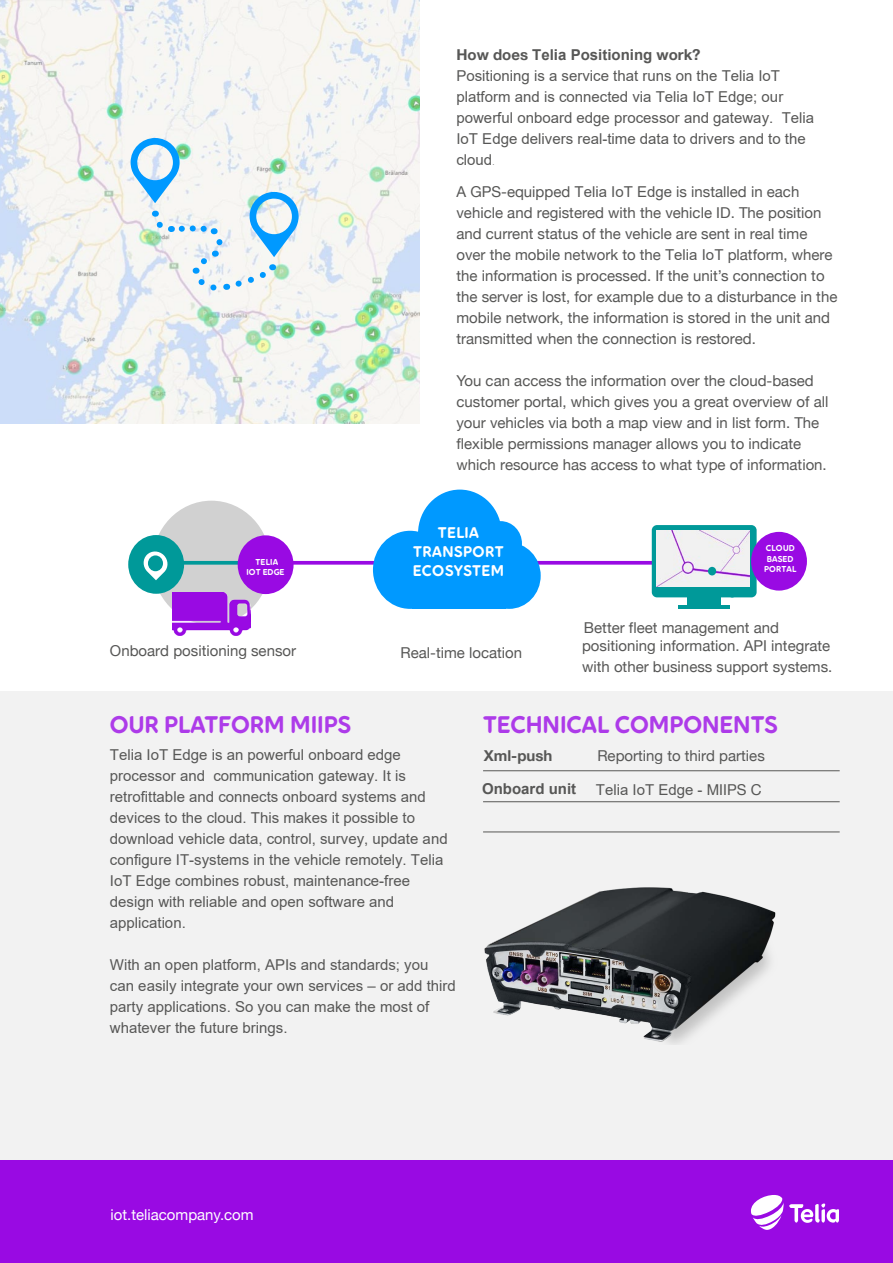
<style>
.page{position:relative;width:893px;height:1263px;background:#fff}
.page>*{position:absolute;margin:0;border:0;box-sizing:border-box;transform-origin:0 0}
.t1{font:24px "Pebble CAPS";color:#ad3be9}
.t2{font:15.45px/18.9px "Pebble CAPS";letter-spacing:.025em;color:#fff;text-align:center}
.t3{font:15px/21px "Helvetica Neue";color:#575756}
.t4{font:15px/21px "Arial";color:#575756}
.t5{font:700 15px "Helvetica Neue";color:#575756}
.t6{font:15px "Helvetica Neue";color:#fff}
.t7{font:700 15px "Arial";color:#575756}
.t8{font:8.55px/10.4px "Pebble CAPS";letter-spacing:.01em;color:#fff;text-align:center}
.s1{font-family:"Arial"}
.s2{font-style:inherit}
.s3{font-size:7.5px}
.s4{font-family:"Helvetica Neue"}
</style>
<div class="page">
<div style="left:0;top:692px;width:893px;height:479px;background:#f2f2f2"></div>
<div style="left:0;top:1161px;width:893px;height:102px;background:#990ae3"></div>
<svg style="left:751px;top:1195px;width:88px;height:35px"></svg>
<div style="left:152px;top:501px;width:118px;height:124px;background:#d1d1d1;border-radius:50%"></div>
<svg style="left:184px;top:561px;width:54px;height:4px"></svg>
<svg style="left:294px;top:561px;width:358px;height:4px"></svg>
<div style="left:373px;top:531px;width:74px;height:78px;background:#09f;border-radius:50%"></div>
<div style="left:418px;top:490px;width:84px;height:87px;background:#09f;border-radius:50%"></div>
<div style="left:479px;top:521px;width:43px;height:45px;background:#09f;border-radius:50%"></div>
<div style="left:412px;top:563px;width:93px;height:46px;background:#09f"></div>
<div style="left:478px;top:542px;width:63px;height:67px;background:#09f;border-radius:50%"></div>
<div style="left:652px;top:525px;width:105px;height:72px;background:#099;border-radius:5px"></div>
<div style="left:687px;top:596px;width:34px;height:9px;background:#099"></div>
<hr style="left:678px;top:605px;width:52px;height:4px;background:#099">
<div style="left:238px;top:535px;width:56px;height:59px;background:#990ae3;border-radius:50%"></div>
<div style="left:128px;top:535px;width:56px;height:59px;background:#099;border-radius:50%"></div>
<img style="left:657px;top:530px;width:92px;height:57px">
<div style="left:708px;top:567px;width:8px;height:8px;background:#099;border-radius:50%"></div>
<svg style="left:143px;top:551px;width:25px;height:29px"></svg>
<div style="left:148px;top:555px;width:15px;height:16px;background:#099;border-radius:50%"></div>
<div style="left:751px;top:532px;width:56px;height:59px;background:#990ae3;border-radius:50%"></div>
<img style="left:172px;top:592px;width:78px;height:43px">
<img style="left:0;top:0;width:420px;height:424px">
<hr style="left:483px;top:770px;width:357px;height:1px;background:#575756">
<hr style="left:483px;top:801px;width:357px;height:1px;background:#575756">
<hr style="left:483px;top:832px;width:357px;height:1px;background:#575756">
<svg style="left:131px;top:138px;width:168px;height:155px"></svg>
<img style="left:484px;top:887px;width:292px;height:157px">
<p class="t8" style="left:246px;top:557px;width:40px;line-height:9.8px">TELIA<br>IOT EDGE</p>
<p class="t5" style="left:456px;top:43px;width:246px">How does <span class="s1">Telia</span> <span class="s1">Positioning</span> work?</p>
<p class="t4" style="left:456px;top:65px;width:359px"><span class="s2">Positioning</span> is a service that runs on the Telia IoT platform and is connected via Telia IoT Edge; our powerful onboard edge processor and gateway. Telia IoT Edge delivers real-time data to drivers and to the cloud<span class="s3">.</span></p>
<p class="t3" style="left:456px;top:182px;width:382px">A GPS-equipped <span class="s1">Telia IoT Edge</span> is installed in each vehicle and registered with the vehicle ID. The position and current status of the vehicle are sent in real time over the mobile network to the <span class="s1">Telia IoT</span> platform, where the information is processed. If the unit’s connection to the server is lost, for example due to a disturbance in the mobile network, the information is stored in the unit and transmitted when the connection is restored.</p>
<p class="t3" style="left:456px;top:371px;width:373px">You can access the information over the cloud-based customer portal, which gives you a great overview of all your vehicles via both a map view and in list form. The flexible permissions manager allows you to indicate which resource has access to what type of information.</p>
<p class="t2" style="left:413px;top:523px;width:93px">TELIA<br>TRANSPORT<br>ECOSYSTEM</p>
<p class="t8" style="left:764px;top:543px;width:34px">CLOUD<br>BASED<br>PORTAL</p>
<p class="t3" style="left:110px;top:641px;width:188px">Onboard positioning sensor</p>
<p class="t3" style="left:401px;top:643px;width:123px">Real-time location</p>
<p class="t3" style="left:582px;top:619px;width:250px;line-height:18px">Better fleet management and positioning information. API integrate</p>
<p class="t3" style="left:582px;top:657px;width:252px">with other business support systems.</p>
<h1 class="t1" style="left:110px;top:710px;width:243px">OUR PLATFORM MIIPS</h1>
<p class="t4" style="left:110px;top:744px;width:339px">Telia IoT Edge is an powerful onboard edge processor and communication gateway. It is retrofittable and connects onboard systems and devices to the cloud. This makes it possible to download vehicle data, control, survey, update and configure IT-systems in the vehicle remotely. Telia IoT Edge combines robust, maintenance-free design with reliable and open software and application.</p>
<p class="t4" style="left:110px;top:954px;width:347px">With an open platform, APIs and standards; you can easily integrate your own services – or add third party applications. So you can make the most of whatever the future brings.</p>
<h1 class="t1" style="left:483px;top:710px;width:296px">TECHNICAL COMPONENTS</h1>
<p class="t5" style="left:484px;top:744px;width:70px">Xml-push</p>
<p class="t3" style="left:597px;top:746px;width:169px">Reporting to third parties</p>
<p class="t7" style="left:482px;top:778px;width:96px">Onboard unit</p>
<p class="t4" style="left:596px;top:779px;width:167px">Telia IoT Edge - M<span class="s4">IIPS C</span></p>
<p class="t6" style="left:111px;top:1203px;width:145px">iot.teliacompany.com</p>
</div>
